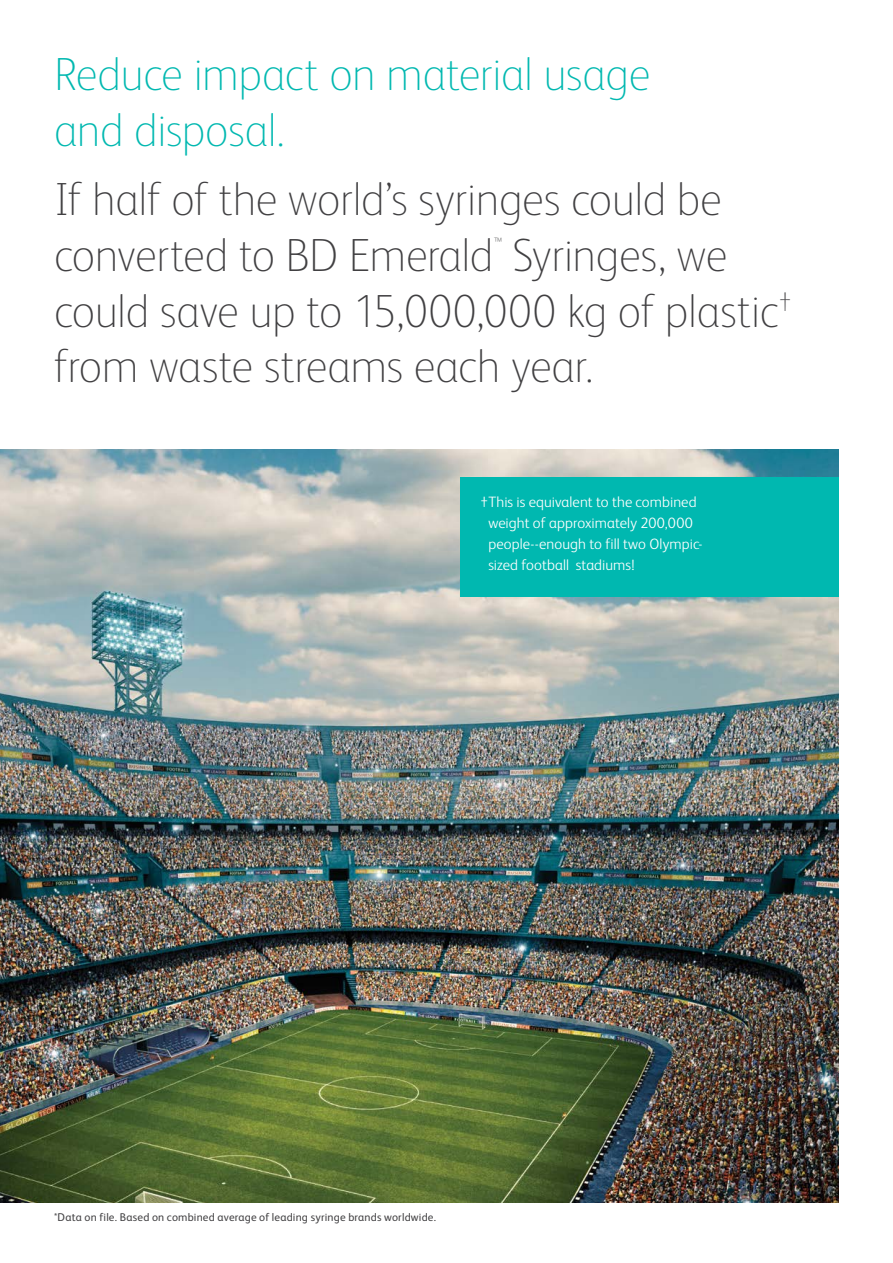
<style>
.page{position:relative;width:893px;height:1263px;background:#fff}
.page>*{position:absolute;margin:0;border:0;box-sizing:border-box;transform-origin:0 0}
.t1{font:100 46.5px/55.8px "FS Albert Pro";letter-spacing:-.01em;color:#414042}
.t2{font:100 46.5px/55.8px "FS Albert Pro";letter-spacing:-.01em;color:#00b8b0}
.t3{font:300 15px/21px "FS Albert Pro";letter-spacing:.005em;color:#fff}
.t4{font:100 12.15px "FS Albert Pro";color:#414042}
.t5{font:11.25px "FS Albert Pro";letter-spacing:.015em;color:#414042}
.s1{font-size:9.9px}
</style>
<div class="page">
<img style="left:0;top:449px;width:839px;height:753px">
<div style="left:460px;top:477px;width:379px;height:120px;background:#00b8b0"></div>
<p class="t2" style="left:54px;top:44px;width:598px">Reduce impact on material usage and disposal.</p>
<p class="t1" style="left:54px;top:169px;width:675px">If half of the world’s syringes could be converted to BD Emerald Syringes, we</p>
<p class="t4" style="left:494px;top:234px;width:9px">™</p>
<p class="t1" style="left:54px;top:281px;width:739px">could save up to 15,000,000 kg of plastic<sup>† </sup>from waste streams each year.</p>
<p class="t3" style="left:488px;top:491px;width:216px;text-indent:-8px">†This is equivalent to the combined weight of approximately 200,000 people--enough to fill two Olympic&shy;sized football stadiums!</p>
<p class="t5" style="left:54px;top:1209px;width:384px"><span class="s1">*</span>Data on file. Based on combined average of leading syringe brands worldwide.</p>
</div>
